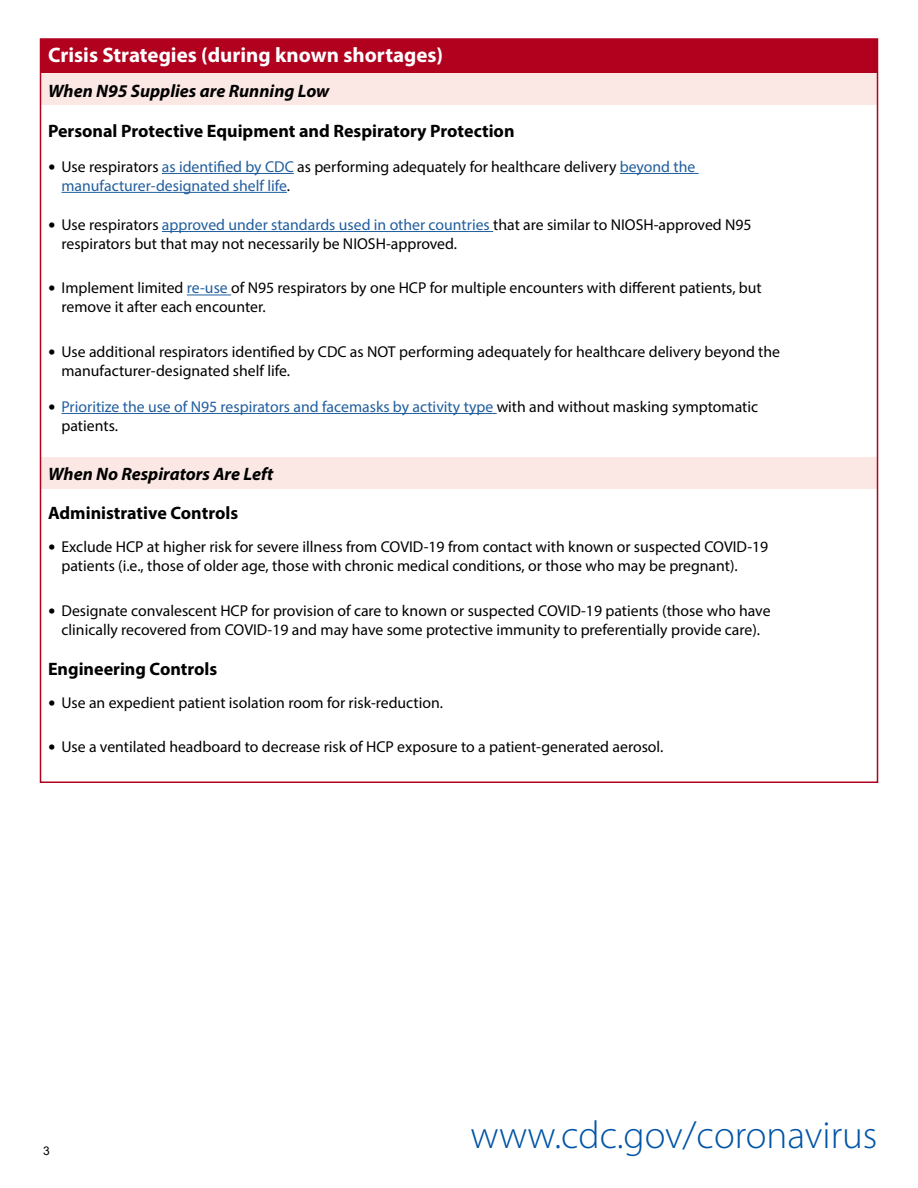
<style>
.page{position:relative;width:918px;height:1188px;background:#fff}
.page>*{position:absolute;margin:0;border:0;box-sizing:border-box;transform-origin:0 0}
.t1{font:300 39px "Myriad Pro";color:#0054a6}
.t2{font:700 21px "Myriad Pro";color:#fff}
.t3{font:700 18px "Myriad Pro";color:#000}
.t4{font:italic 700 18px "Myriad Pro";color:#000}
.t5{font:15.75px/18.9px "Myriad Pro";color:#000}
.t6{font:15.75px/18.9px "Myriad Pro";color:#215e9e}
.t7{font:12px "Arial";color:#000}
.s1{color:#215e9e}
.s2{color:#000}
</style>
<div class="page">
<div style="left:41px;top:457px;width:836px;height:32px;background:#fbe8e5"></div>
<div style="left:41px;top:73px;width:836px;height:32px;background:#fbe8e5"></div>
<hr style="left:162px;top:173px;width:132px;height:1px;background:#215e9e">
<hr style="left:620px;top:173px;width:79px;height:1px;background:#215e9e">
<hr style="left:62px;top:192px;width:225px;height:1px;background:#215e9e">
<hr style="left:162px;top:231px;width:331px;height:1px;background:#215e9e">
<hr style="left:187px;top:295px;width:44px;height:1px;background:#215e9e">
<hr style="left:62px;top:413px;width:435px;height:1px;background:#215e9e">
<div style="left:41px;top:39px;width:837px;height:33px;background:#b2011f"></div>
<p class="t2" style="left:48px;top:41px;width:397px">Crisis Strategies (during known shortages)</p>
<p class="t4" style="left:48px;top:79px;width:283px">When N95 Supplies are Running Low</p>
<p class="t3" style="left:48px;top:119px;width:468px">Personal Protective Equipment and Respiratory Protection</p>
<p class="t5" style="left:62px;top:157px;width:635px">Use respirators <span class="s1">as identifed by CDC</span> as performing adequately for healthcare delivery <span class="s1">beyond the manufacturer-designated shelf life</span>.</p>
<p class="t5" style="left:62px;top:215px;width:692px">Use respirators <span class="s1">approved under standards used in other countries</span> that are similar to NIOSH-approved N95 respirators but that may not necessarily be NIOSH-approved.</p>
<p class="t5" style="left:62px;top:278px;width:702px">Implement limited <span class="s1">re-use</span> of N95 respirators by one HCP for multiple encounters with diferent patients, but remove it after each encounter.</p>
<p class="t5" style="left:62px;top:342px;width:720px">Use additional respirators identifed by CDC as NOT performing adequately for healthcare delivery beyond the manufacturer-designated shelf life.</p>
<p class="t6" style="left:62px;top:397px;width:698px">Prioritize the use of N95 respirators and facemasks by activity type <span class="s2">with and without masking symptomatic patients.</span></p>
<p class="t4" style="left:48px;top:462px;width:227px">When No Respirators Are Left</p>
<h2 class="t3" style="left:48px;top:501px;width:192px">Administrative Controls</h2>
<p class="t5" style="left:62px;top:537px;width:708px">Exclude HCP at higher risk for severe illness from COVID-19 from contact with known or suspected COVID-19 patients (i.e., those of older age, those with chronic medical conditions, or those who may be pregnant).</p>
<p class="t5" style="left:62px;top:601px;width:711px">Designate convalescent HCP for provision of care to known or suspected COVID-19 patients (those who have clinically recovered from COVID-19 and may have some protective immunity to preferentially provide care).</p>
<h2 class="t3" style="left:48px;top:657px;width:171px">Engineering Controls</h2>
<p class="t5" style="left:62px;top:693px;width:383px">Use an expedient patient isolation room for risk-reduction.</p>
<p class="t5" style="left:62px;top:737px;width:603px">Use a ventilated headboard to decrease risk of HCP exposure to a patient-generated aerosol.</p>
<p class="t7" style="left:43px;top:1143px;width:8px">3</p>
<p class="t1" style="left:471px;top:1113px;width:408px">www.cdc.gov/coronavirus</p>
</div>
